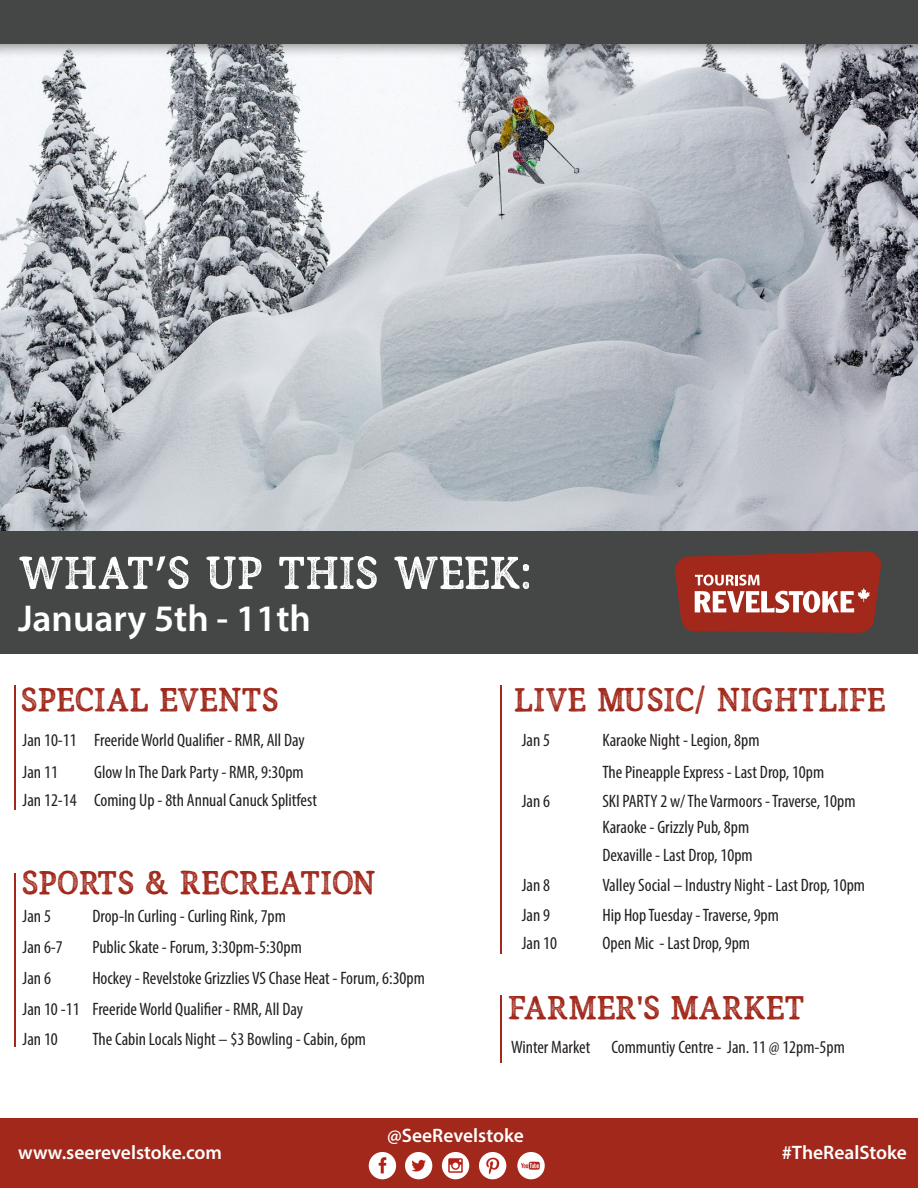
<style>
.page{position:relative;width:918px;height:1188px;background:#fff}
.page>*{position:absolute;margin:0;border:0;box-sizing:border-box;transform-origin:0 0}
.t1{font:60px "Endurest";color:#fff}
.t2{font:43.5px "Endurest";color:#a1281b}
.t3{font:600 37.5px "Myriad Pro";color:#fff}
.t4{font:600 19.5px "Myriad Pro";color:#fff}
.t5{font:condensed 18px "Myriad Pro";color:#231f20}
.s1{font-family:"Myriad Pro"}
</style>
<div class="page">
<img style="left:0;top:58px;width:918px;height:473px">
<div style="left:0;top:1118px;width:918px;height:70px;background:#a1281b"></div>
<div style="left:0;top:531px;width:918px;height:122px;background:#454646"></div>
<div style="left:0;top:0;width:918px;height:58px;background:#231f20;opacity:.75"></div>
<div style="left:0;top:0;width:918px;height:43px;background:#454646"></div>
<img style="left:517px;top:1152px;width:28px;height:27px;border-radius:14px">
<img style="left:479px;top:1152px;width:27px;height:27px;border-radius:14px">
<img style="left:442px;top:1152px;width:27px;height:27px;border-radius:14px">
<img style="left:405px;top:1152px;width:27px;height:27px;border-radius:14px">
<img style="left:369px;top:1152px;width:27px;height:27px;border-radius:14px">
<svg style="left:675px;top:551px;width:206px;height:82px;background:#a6493f"></svg>
<hr style="left:500px;top:686px;width:2px;height:268px;background:#a1281b">
<hr style="left:14px;top:686px;width:2px;height:124px;background:#a1281b">
<hr style="left:14px;top:873px;width:2px;height:174px;background:#a1281b">
<hr style="left:500px;top:995px;width:2px;height:68px;background:#a1281b">
<p class="t1" style="left:18px;top:550px;width:514px">what<span class="s1">’</span>s up this week:</p>
<p class="t3" style="left:18px;top:595px;width:295px">January 5th - 11th</p>
<p class="t2" style="left:21px;top:683px;width:259px">Special Events</p>
<p class="t2" style="left:514px;top:683px;width:373px">Live Music/ Nightlife</p>
<p class="t5" style="left:23px;top:729px;width:56px">Jan 10-11</p>
<p class="t5" style="left:94px;top:729px;width:212px">Freeride World Qualifier - RMR, All Day</p>
<p class="t5" style="left:23px;top:761px;width:37px">Jan 11</p>
<p class="t5" style="left:94px;top:761px;width:211px">Glow In The Dark Party - RMR, 9:30pm</p>
<p class="t5" style="left:23px;top:789px;width:56px">Jan 12-14</p>
<p class="t5" style="left:94px;top:789px;width:224px">Coming Up - 8th Annual Canuck Splitfest</p>
<p class="t2" style="left:22px;top:867px;width:355px">Sports &amp; Recreation</p>
<p class="t5" style="left:23px;top:905px;width:30px">Jan 5</p>
<p class="t5" style="left:92px;top:905px;width:195px">Drop-In Curling - Curling Rink, 7pm</p>
<p class="t5" style="left:23px;top:937px;width:42px">Jan 6-7</p>
<p class="t5" style="left:92px;top:937px;width:211px">Public Skate - Forum, 3:30pm-5:30pm</p>
<p class="t5" style="left:23px;top:967px;width:30px">Jan 6</p>
<p class="t5" style="left:92px;top:967px;width:334px">Hockey - Revelstoke Grizzlies VS Chase Heat - Forum, 6:30pm</p>
<p class="t5" style="left:23px;top:998px;width:59px">Jan 10 -11</p>
<p class="t5" style="left:92px;top:998px;width:212px">Freeride World Qualifier - RMR, All Day</p>
<p class="t5" style="left:23px;top:1028px;width:37px">Jan 10</p>
<p class="t5" style="left:92px;top:1028px;width:275px">The Cabin Locals Night – $3 Bowling - Cabin, 6pm</p>
<p class="t5" style="left:522px;top:730px;width:30px">Jan 5</p>
<p class="t5" style="left:602px;top:730px;width:159px">Karaoke Night - Legion, 8pm</p>
<p class="t5" style="left:602px;top:761px;width:223px">The Pineapple Express - Last Drop, 10pm</p>
<p class="t5" style="left:522px;top:790px;width:30px">Jan 6</p>
<p class="t5" style="left:602px;top:790px;width:255px">SKI PARTY 2 w/ The Varmoors - Traverse, 10pm</p>
<p class="t5" style="left:602px;top:816px;width:148px">Karaoke - Grizzly Pub, 8pm</p>
<p class="t5" style="left:602px;top:844px;width:152px">Dexaville - Last Drop, 10pm</p>
<p class="t5" style="left:522px;top:874px;width:30px">Jan 8</p>
<p class="t5" style="left:602px;top:874px;width:264px">Valley Social – Industry Night - Last Drop, 10pm</p>
<p class="t5" style="left:522px;top:904px;width:30px">Jan 9</p>
<p class="t5" style="left:602px;top:904px;width:178px">Hip Hop Tuesday - Traverse, 9pm</p>
<p class="t5" style="left:522px;top:933px;width:37px">Jan 10</p>
<p class="t5" style="left:602px;top:933px;width:149px">Open Mic - Last Drop, 9pm</p>
<p class="t2" style="left:508px;top:991px;width:298px">Farmer’s Market</p>
<p class="t5" style="left:511px;top:1036px;width:81px">Winter Market</p>
<p class="t5" style="left:611px;top:1036px;width:235px">Communtiy Centre - Jan. 11 @ 12pm-5pm</p>
<p class="t4" style="left:387px;top:1123px;width:138px">@SeeRevelstoke</p>
<p class="t4" style="left:18px;top:1140px;width:206px">www.seerevelstoke.com</p>
<p class="t4" style="left:782px;top:1140px;width:127px">#TheRealStoke</p>
</div>
